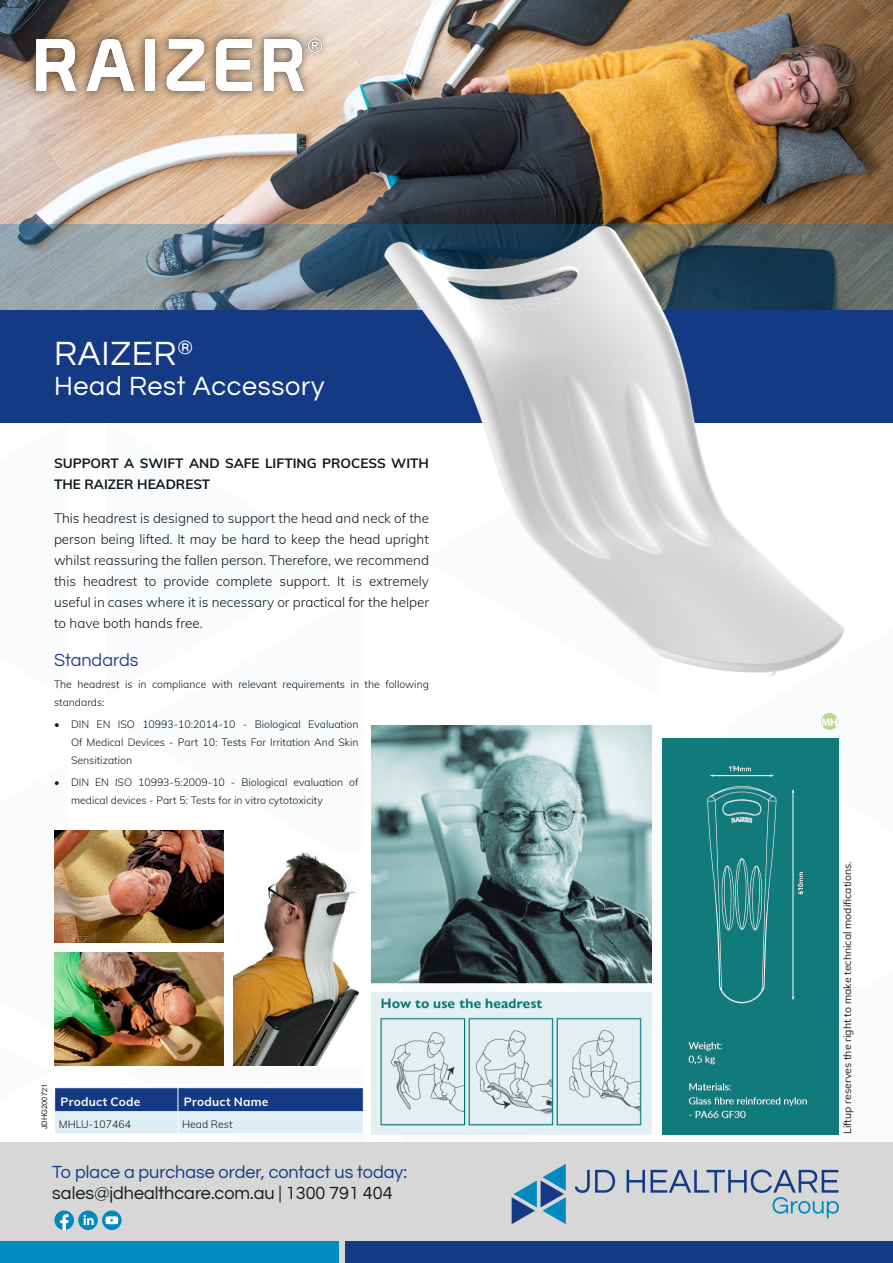
<style>
.page{position:relative;width:893px;height:1263px;background:#fff}
.page>*{position:absolute;margin:0;border:0;box-sizing:border-box;transform-origin:0 0}
.t1{font:34.5px "Questrial";letter-spacing:.025em;color:#fff}
.t2{font:27px "Questrial";letter-spacing:.025em;color:#fff}
.t3{font:18px "Questrial";color:#143a85}
.t4{font:18px "Questrial";color:#10191c}
.t5{font:18px "Questrial";color:#2a478d}
.t6{font:300 13.5px/21px "Muli";color:#10191c;text-align:justify}
.t7{font:700 13.5px/21px "Muli";color:#10191c}
.JDHG_Header_Cells{font:700 12px "Muli";letter-spacing:.015em;color:#fff}
.t8{font:700 11.25px "Myriad Pro";color:#fff}
.JDHG_Body_Cells{font:300 10.5px/18px "Muli";color:#10191c}
.t9{font:10.5px "Muli";color:#231f20}
.t10{font:7.5px "Arial";color:#231f20}
</style>
<div class="page">
<svg style="left:421px;top:983px;width:231px;height:10px"></svg>
<img style="left:0;top:0;width:893px;height:225px">
<div style="left:0;top:1142px;width:893px;height:121px;background:#d7d7d7"></div>
<div style="left:346px;top:1242px;width:547px;height:21px;background:#143a85"></div>
<div style="left:0;top:1242px;width:338px;height:21px;background:#008ac0"></div>
<svg style="left:512px;top:1164px;width:54px;height:60px"></svg>
<svg style="left:575px;top:1170px;width:40px;height:23px"></svg>
<svg style="left:627px;top:1169px;width:212px;height:49px"></svg>
<div style="left:0;top:310px;width:893px;height:112px;background:#143a85"></div>
<img style="left:371px;top:725px;width:281px;height:258px">
<div style="left:820px;top:712px;width:18px;height:18px;background:#b8d989;border-radius:50%"></div>
<div style="left:820px;top:712px;width:19px;height:19px;border:1px solid #fff;border-radius:50%"></div>
<div style="left:27px;top:29px;width:304px;height:71px;background:#231f20;opacity:.75"></div>
<img style="left:36px;top:38px;width:294px;height:53px">
<img style="left:371px;top:993px;width:281px;height:141px">
<img style="left:54px;top:830px;width:310px;height:400px">
<hr style="left:54px;top:1133px;width:124px;height:1px;background:#fff">
<hr style="left:178px;top:1133px;width:186px;height:1px;background:#fff">
<img style="left:662px;top:739px;width:177px;height:395px">
<svg style="left:0;top:225px;width:893px;height:85px;background:#7f8f97"></svg>
<img style="left:330px;top:200px;width:533px;height:476px">
<p class="t1" style="left:54px;top:330px;width:141px">RAIZER<sup>®</sup></p>
<p class="t2" style="left:54px;top:367px;width:272px">Head Rest Accessory</p>
<p class="t7" style="left:54px;top:452px;width:377px">SUPPORT A SWIFT AND SAFE LIFTING PROCESS WITH<br>THE RAIZER HEADREST</p>
<p class="t6" style="left:54px;top:506px;width:377px">This headrest is designed to support the head and neck of the person being lifted. It may be hard to keep the head upright whilst reassuring the fallen person. Therefore, we recommend this headrest to provide complete support. It is extremely useful in cases where it is necessary or practical for the helper to have both hands free.</p>
<p class="t5" style="left:54px;top:647px;width:86px">Standards</p>
<p class="JDHG_Body_Cells" style="left:54px;top:674px;width:376px">The headrest is in compliance with relevant requirements in the following standards:</p>
<p class="JDHG_Body_Cells" style="left:71px;top:715px;width:289px;text-align:justify;text-indent:-17px">• DIN EN ISO 10993-10:2014-10 - Biological Evaluation Of Medical Devices - Part 10: Tests For Irritation And Skin Sensitization</p>
<p class="JDHG_Body_Cells" style="left:71px;top:773px;width:289px;text-indent:-17px">• DIN EN ISO 10993-5:2009-10 - Biological evaluation of medical devices - Part 5: Tests for in vitro cytotoxicity</p>
<p class="t10" style="left:39px;top:1129px;width:47px;rotate:-90deg">JDHG200721</p>
<p class="JDHG_Header_Cells" style="left:61px;top:1093px;width:81px">Product Code</p>
<p class="JDHG_Header_Cells" style="left:184px;top:1093px;width:86px">Product Name</p>
<p class="JDHG_Body_Cells" style="left:59px;top:1115px;width:74px">MHLU-107464</p>
<p class="JDHG_Body_Cells" style="left:182px;top:1115px;width:52px">Head Rest</p>
<h3 class="t3" style="left:52px;top:1159px;width:356px">To place a purchase order, contact us today:</h3>
<h3 class="t4" style="left:52px;top:1180px;width:342px">sales@jdhealthcare.com.au | 1300 791 404</h3>
<p class="t8" style="left:821px;top:714px;width:18px">MH</p>
<p class="t9" style="left:840px;top:1134px;width:274px;rotate:-90deg">Liftup reserves the right to make technical modifications.</p>
</div>
